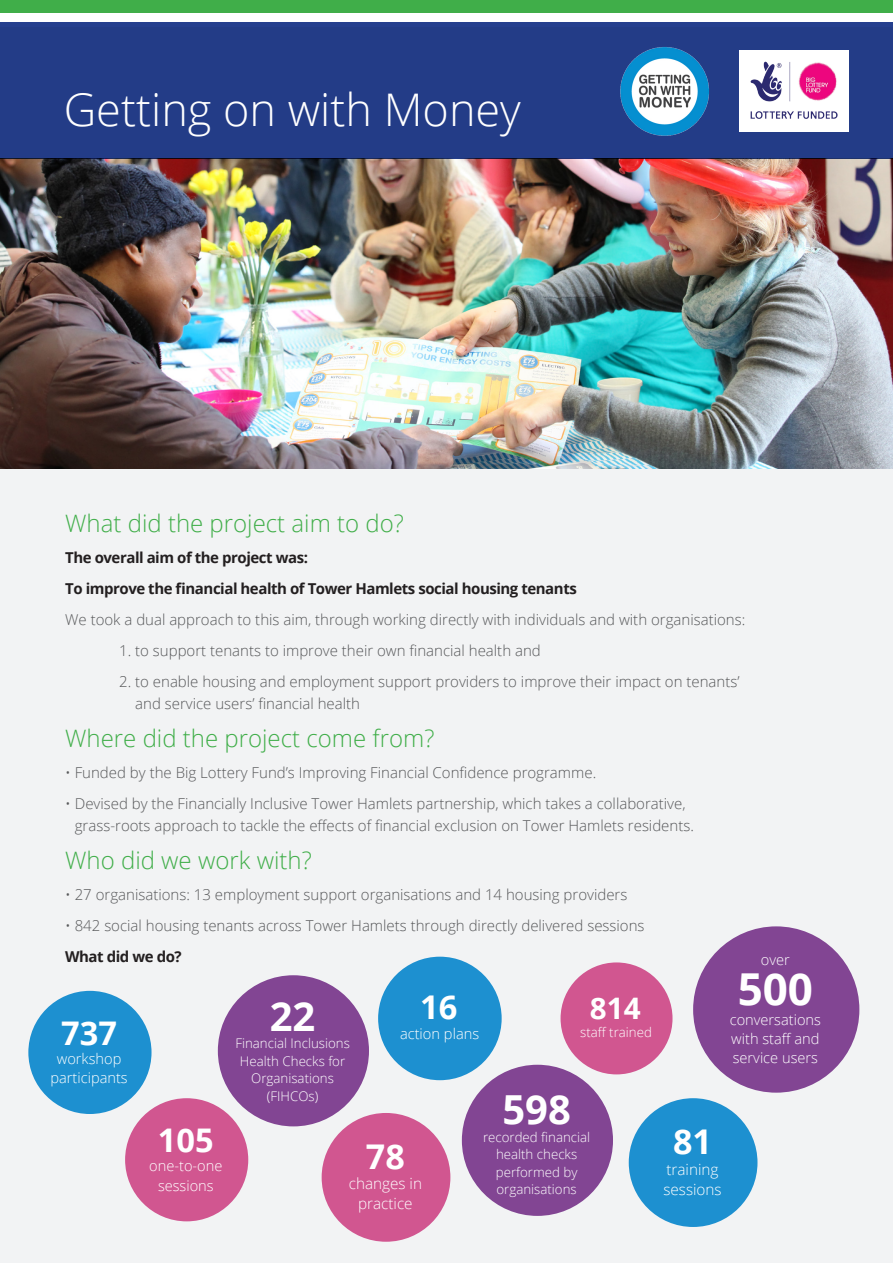
<style>
.page{position:relative;width:893px;height:1263px;background:#fff}
.page>*{position:absolute;margin:0;border:0;box-sizing:border-box;transform-origin:0 0}
.t1{font:300 45px "Open Sans";color:#fff}
.t2{font:700 43.95px "Open Sans";color:#fff}
.t3{font:700 40.05px "Open Sans";color:#fff}
.t4{font:700 34.05px "Open Sans";color:#fff}
.t5{font:700 32.7px "Open Sans";color:#fff}
.t6{font:700 32.55px "Open Sans";color:#fff}
.t7{font:700 29.55px "Open Sans";color:#fff}
.t8{font:300 24px "Open Sans";color:#40ae49}
.t9{font:300 15.3px/20.1px "Open Sans";color:#fff;text-align:center}
.t10{font:300 15px/22.5px "Open Sans";color:#57585a}
.t11{font:700 15px "Open Sans";letter-spacing:-.03em;color:#231f20}
.t12{font:300 14.7px "Open Sans";color:#fff}
.t13{font:300 14.55px/19.2px "Open Sans";color:#fff;text-align:center}
.t14{font:300 13.35px/17.5px "Open Sans";color:#fff;text-align:center}
</style>
<div class="page">
<div style="left:0;top:28px;width:893px;height:1235px;background:#f2f3f4"></div>
<img style="left:0;top:158px;width:893px;height:311px">
<div style="left:0;top:22px;width:893px;height:136px;background:#233c87"></div>
<div style="left:0;top:0;width:893px;height:13px;background:#40ae49"></div>
<img style="left:620px;top:47px;width:89px;height:89px">
<img style="left:739px;top:51px;width:110px;height:81px">
<div style="left:125px;top:1098px;width:123px;height:123px;background:#d15690;border-radius:50%"></div>
<div style="left:561px;top:962px;width:111px;height:112px;background:#d15690;border-radius:50%"></div>
<div style="left:322px;top:1113px;width:128px;height:129px;background:#d15690;border-radius:50%"></div>
<div style="left:28px;top:991px;width:124px;height:123px;background:#1d90d0;border-radius:50%"></div>
<div style="left:629px;top:1098px;width:128px;height:129px;background:#1d90d0;border-radius:50%"></div>
<div style="left:378px;top:957px;width:124px;height:123px;background:#1d90d0;border-radius:50%"></div>
<div style="left:218px;top:975px;width:151px;height:151px;background:#824593;border-radius:50%"></div>
<div style="left:693px;top:926px;width:166px;height:167px;background:#824593;border-radius:50%"></div>
<div style="left:462px;top:1065px;width:151px;height:151px;background:#824593;border-radius:50%"></div>
<p class="t1" style="left:64px;top:79px;width:459px">Getting on with Money</p>
<p class="t8" style="left:65px;top:507px;width:340px">What did the project aim to do?</p>
<p class="t11" style="left:65px;top:547px;width:244px">The overall aim of the project was:</p>
<p class="t11" style="left:65px;top:578px;width:513px">To improve the financial health of Tower Hamlets social housing tenants</p>
<p class="t10" style="left:65px;top:608px;width:682px">We took a dual approach to this aim, through working directly with individuals and with organisations:</p>
<p class="t10" style="left:119px;top:639px;width:423px">1. to support tenants to improve their own financial health and</p>
<p class="t10" style="left:135px;top:670px;width:606px;text-indent:-16px">2. to enable housing and employment support providers to improve their impact on tenants’ and service users’ financial health</p>
<p class="t8" style="left:65px;top:721px;width:371px">Where did the project come from?</p>
<p class="t10" style="left:65px;top:761px;width:532px">• Funded by the Big Lottery Fund’s Improving Financial Confidence programme.</p>
<p class="t10" style="left:75px;top:792px;width:621px;text-indent:-10px">• Devised by the Financially Inclusive Tower Hamlets partnership, which takes a collaborative, grass-roots approach to tackle the effects of financial exclusion on Tower Hamlets residents.</p>
<p class="t8" style="left:65px;top:843px;width:248px">Who did we work with?</p>
<p class="t10" style="left:65px;top:882px;width:564px">• 27 organisations: 13 employment support organisations and 14 housing providers</p>
<p class="t10" style="left:65px;top:913px;width:581px">• 842 social housing tenants across Tower Hamlets through directly delivered sessions</p>
<p class="t11" style="left:65px;top:945px;width:118px">What did we do?</p>
<p class="t13" style="left:761px;top:949px;width:30px">over</p>
<p class="t2" style="left:738px;top:958px;width:77px">500</p>
<p class="t13" style="left:730px;top:1009px;width:93px;text-align:justify">conversations with staff and service users</p>
<p class="t5" style="left:420px;top:984px;width:39px">16</p>
<p class="t7" style="left:590px;top:988px;width:52px">814</p>
<p class="t14" style="left:580px;top:1023px;width:73px">staff trained</p>
<p class="t3" style="left:270px;top:988px;width:47px">22</p>
<p class="t6" style="left:61px;top:1010px;width:57px">737</p>
<p class="t13" style="left:50px;top:1049px;width:79px">workshop participants</p>
<p class="t12" style="left:400px;top:1023px;width:81px">action plans</p>
<p class="t14" style="left:235px;top:1034px;width:116px">Financial Inclusions<br>Health Checks for<br>Organisations (FIHCOs)</p>
<p class="t3" style="left:502px;top:1081px;width:70px">598</p>
<p class="t14" style="left:483px;top:1127px;width:109px">recorded financial health checks performed by organisations</p>
<p class="t6" style="left:158px;top:1117px;width:57px">105</p>
<p class="t13" style="left:149px;top:1156px;width:75px">one-to-one sessions</p>
<p class="t4" style="left:673px;top:1118px;width:40px">81</p>
<p class="t9" style="left:663px;top:1158px;width:60px;text-align:left">training sessions</p>
<p class="t4" style="left:366px;top:1133px;width:40px">78</p>
<p class="t9" style="left:349px;top:1173px;width:75px">changes in practice</p>
</div>
